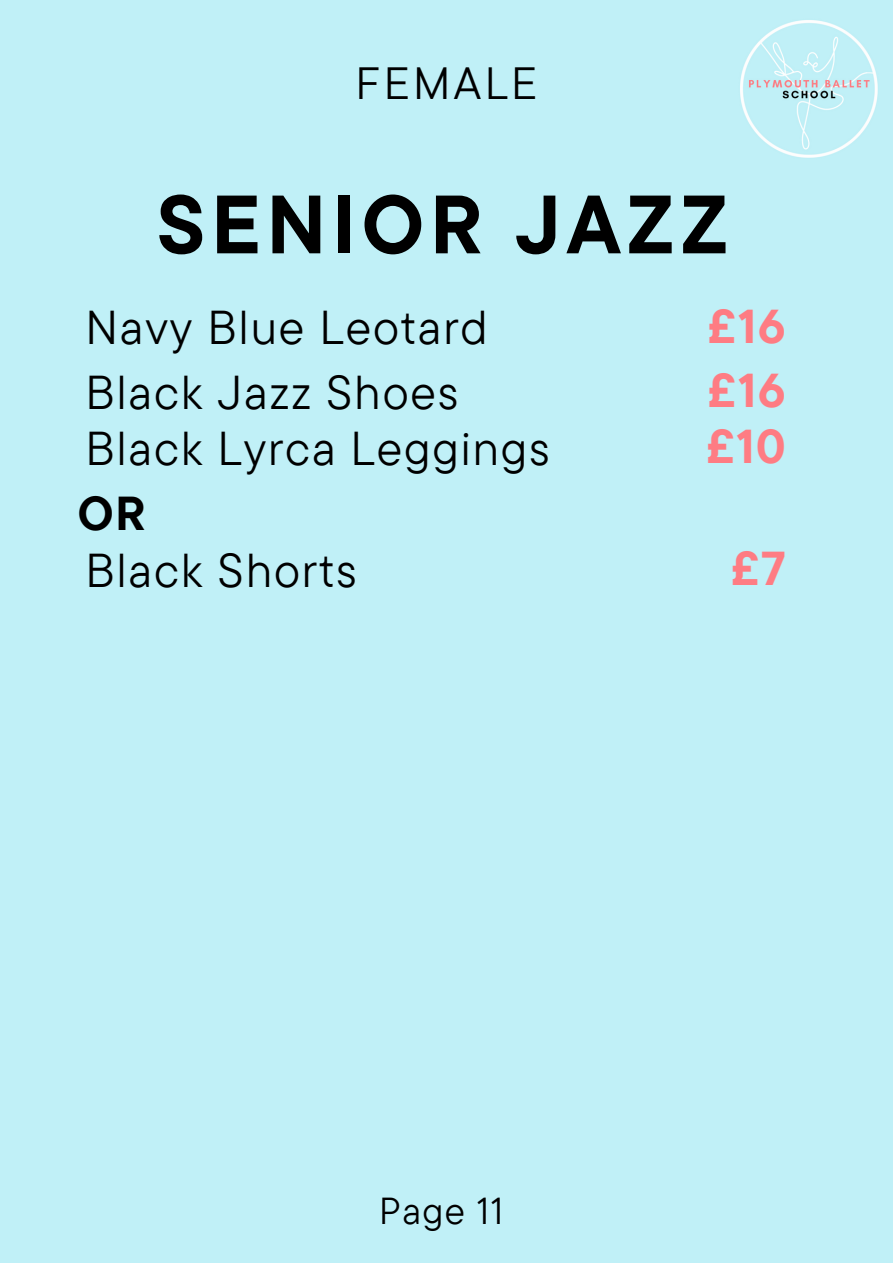
<style>
.page{position:relative;width:893px;height:1264px;background:#fff}
.page>*{position:absolute;margin:0;border:0;box-sizing:border-box;transform-origin:0 0}
.t1{font:700 82.5px "TT Commons Pro";letter-spacing:.075em;color:#000}
.t2{font:47.4px "TT Commons Pro";letter-spacing:.04em;color:#000}
.t3{font:700 47.4px "TT Commons Pro";color:#fe7c83}
.t4{font:700 47.4px "TT Commons Pro";color:#000}
.t5{font:45px "TT Commons Pro";letter-spacing:.075em;color:#000}
.t6{font:37.5px "TT Commons Pro";letter-spacing:.04em;color:#000}
</style>
<div class="page">
<div style="left:0;top:0;width:892px;height:1262px;background:#c0f0f7"></div>
<img style="left:740px;top:20px;width:138px;height:138px">
<p class="t5" style="left:355px;top:54px;width:183px">FEMALE</p>
<p class="t1" style="left:157px;top:171px;width:573px">SENIOR JAZZ</p>
<p class="t2" style="left:85px;top:297px;width:404px">Navy Blue Leotard</p>
<p class="t3" style="left:708px;top:295px;width:79px">£16</p>
<p class="t2" style="left:85px;top:361px;width:374px">Black Jazz Shoes</p>
<p class="t3" style="left:708px;top:359px;width:79px">£16</p>
<p class="t2" style="left:85px;top:417px;width:466px">Black Lyrca Leggings</p>
<p class="t3" style="left:706px;top:416px;width:81px">£10</p>
<p class="t4" style="left:78px;top:482px;width:69px">OR</p>
<p class="t2" style="left:85px;top:540px;width:273px">Black Shorts</p>
<p class="t3" style="left:731px;top:538px;width:56px">£7</p>
<p class="t6" style="left:379px;top:1186px;width:126px">Page 11</p>
</div>
